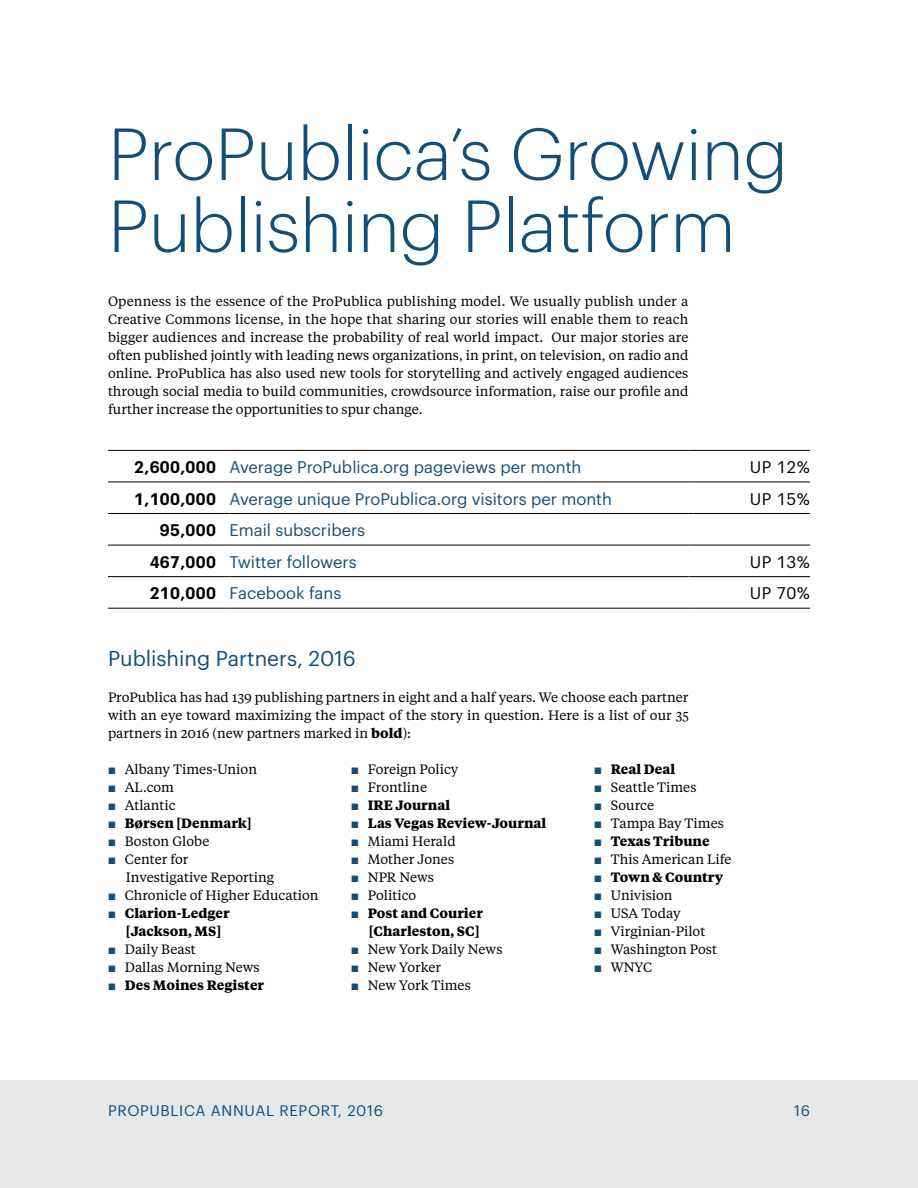
<style>
.page{position:relative;width:918px;height:1188px;background:#fff}
.page>*{position:absolute;margin:0;border:0;box-sizing:border-box;transform-origin:0 0}
.t1{font:300 72px/72px "Graphik";color:#124e7a}
.t2{font:21px "Graphik";color:#124e7a}
.t3{font:16.5px/31.5px "Graphik";color:#124e7a}
.t4{font:16.5px "Graphik";letter-spacing:.02em;color:#000}
.t5{font:15px "Graphik";letter-spacing:.045em;color:#124e7a}
.t6{font:13.5px/18px "Tiempos Text";color:#000;text-align:justify}
.t7{font:700 13.5px/18px "Tiempos Text";color:#000}
.s1{font-weight:600;color:#000}
.s2{font-weight:700}
.s3{font-family:"Tisa Pro";color:#124e7a}
.s4{font-family:"Tisa Pro";font-weight:400;color:#124e7a}
</style>
<div class="page">
<div style="left:0;top:1080px;width:918px;height:108px;background:#e6e7e8"></div>
<hr style="left:108px;top:450px;width:122px;height:1px;background:#000">
<hr style="left:230px;top:450px;width:458px;height:1px;background:#000">
<hr style="left:688px;top:450px;width:122px;height:1px;background:#000">
<hr style="left:108px;top:482px;width:122px;height:1px;background:#000">
<hr style="left:230px;top:482px;width:458px;height:1px;background:#000">
<hr style="left:688px;top:482px;width:122px;height:1px;background:#000">
<hr style="left:108px;top:513px;width:122px;height:1px;background:#000">
<hr style="left:230px;top:513px;width:458px;height:1px;background:#000">
<hr style="left:688px;top:513px;width:122px;height:1px;background:#000">
<hr style="left:108px;top:545px;width:122px;height:1px;background:#000">
<hr style="left:230px;top:545px;width:458px;height:1px;background:#000">
<hr style="left:688px;top:545px;width:122px;height:1px;background:#000">
<hr style="left:108px;top:576px;width:122px;height:1px;background:#000">
<hr style="left:230px;top:576px;width:458px;height:1px;background:#000">
<hr style="left:688px;top:576px;width:122px;height:1px;background:#000">
<hr style="left:108px;top:608px;width:122px;height:1px;background:#000">
<hr style="left:230px;top:608px;width:458px;height:1px;background:#000">
<hr style="left:688px;top:608px;width:122px;height:1px;background:#000">
<h1 class="t1" style="left:108px;top:112px;width:681px">ProPublica’s Growing<br>Publishing Platform</h1>
<p class="t6" style="left:108px;top:292px;width:582px">Openness is the essence of the ProPublica publishing model. We usually publish under a Creative Commons license, in the hope that sharing our stories will enable them to reach bigger audiences and increase the probability of real world impact. Our major stories are often published jointly with leading news organizations, in print, on television, on radio and online. ProPublica has also used new tools for storytelling and actively engaged audiences through social media to build communities, crowdsource information, raise our profile and further increase the opportunities to spur change.</p>
<p class="t3" style="left:134px;top:450px;width:449px"><span class="s1">2,600,000</span> Average ProPublica.org pageviews per month</p>
<p class="t4" style="left:750px;top:455px;width:62px">UP 12%</p>
<p class="t3" style="left:134px;top:481px;width:479px"><span class="s1">1,100,000</span> Average unique ProPublica.org visitors per month</p>
<p class="t4" style="left:750px;top:486px;width:62px">UP 15%</p>
<p class="t3" style="left:150px;top:513px;width:217px;text-indent:10px"><span class="s1">95,000</span> Email subscribers<br><span class="s1">467,000</span> Twitter followers</p>
<p class="t4" style="left:750px;top:549px;width:62px">UP 13%</p>
<p class="t3" style="left:150px;top:576px;width:193px"><span class="s1">210,000</span> Facebook fans</p>
<p class="t4" style="left:750px;top:581px;width:62px">UP 70%</p>
<h2 class="t2" style="left:108px;top:643px;width:249px">Publishing Partners, 2016</h2>
<p class="t6" style="left:108px;top:688px;width:582px">ProPublica has had 139 publishing partners in eight and a half years. We choose each partner with an eye toward maximizing the impact of the story in question. Here is a list of our 35 partners in 2016 (new partners marked in <span class="s2">bold</span>):</p>
<p class="t6" style="left:108px;top:760px;width:151px"><span class="s3">▪</span> Albany Times-Union</p>
<p class="t6" style="left:108px;top:778px;width:68px"><span class="s3">▪</span> AL.com</p>
<p class="t6" style="left:108px;top:796px;width:69px"><span class="s3">▪</span> Atlantic</p>
<p class="t7" style="left:108px;top:813px;width:145px"><span class="s4">▪</span> Børsen [Denmark]</p>
<p class="t6" style="left:108px;top:832px;width:103px"><span class="s3">▪</span> Boston Globe</p>
<p class="t6" style="left:126px;top:850px;width:150px;text-indent:-18px"><span class="s3">▪</span> Center for<br>Investigative Reporting</p>
<p class="t6" style="left:108px;top:886px;width:212px"><span class="s3">▪</span> Chronicle of Higher Education</p>
<p class="t7" style="left:126px;top:903px;width:105px;text-indent:-18px"><span class="s4">▪</span> Clarion-Ledger [Jackson, MS]</p>
<p class="t6" style="left:108px;top:940px;width:89px"><span class="s3">▪</span> Daily Beast</p>
<p class="t6" style="left:108px;top:958px;width:153px"><span class="s3">▪</span> Dallas Morning News</p>
<p class="t7" style="left:108px;top:975px;width:158px"><span class="s4">▪</span> Des Moines Register</p>
<p class="t6" style="left:351px;top:760px;width:109px"><span class="s3">▪</span> Foreign Policy</p>
<p class="t6" style="left:351px;top:778px;width:78px"><span class="s3">▪</span> Frontline</p>
<p class="t7" style="left:351px;top:795px;width:101px"><span class="s4">▪</span> IRE Journal</p>
<p class="t7" style="left:351px;top:813px;width:197px"><span class="s4">▪</span> Las Vegas Review-Journal</p>
<p class="t6" style="left:351px;top:832px;width:106px"><span class="s3">▪</span> Miami Herald</p>
<p class="t6" style="left:351px;top:850px;width:105px"><span class="s3">▪</span> Mother Jones</p>
<p class="t6" style="left:351px;top:868px;width:85px"><span class="s3">▪</span> NPR News</p>
<p class="t6" style="left:351px;top:886px;width:67px"><span class="s3">▪</span> Politico</p>
<p class="t7" style="left:351px;top:903px;width:134px;text-align:right"><span class="s4">▪</span> Post and Courier [Charleston, SC]</p>
<p class="t6" style="left:351px;top:940px;width:153px"><span class="s3">▪</span> New York Daily News</p>
<p class="t6" style="left:351px;top:958px;width:91px"><span class="s3">▪</span> New Yorker</p>
<p class="t6" style="left:351px;top:975px;width:121px"><span class="s3">▪</span> New York Times</p>
<p class="t7" style="left:594px;top:759px;width:83px"><span class="s4">▪</span> Real Deal</p>
<p class="t6" style="left:594px;top:777px;width:104px"><span class="s3">▪</span> Seattle Times</p>
<p class="t6" style="left:594px;top:795px;width:62px"><span class="s3">▪</span> Source</p>
<p class="t6" style="left:594px;top:813px;width:132px"><span class="s3">▪</span> Tampa Bay Times</p>
<p class="t7" style="left:594px;top:831px;width:117px"><span class="s4">▪</span> Texas Tribune</p>
<p class="t6" style="left:594px;top:849px;width:139px"><span class="s3">▪</span> This American Life</p>
<p class="t7" style="left:594px;top:867px;width:131px"><span class="s4">▪</span> Town &amp; Country</p>
<p class="t6" style="left:594px;top:885px;width:80px"><span class="s3">▪</span> Univision</p>
<p class="t6" style="left:594px;top:903px;width:88px"><span class="s3">▪</span> USA Today</p>
<p class="t6" style="left:594px;top:921px;width:113px"><span class="s3">▪</span> Virginian-Pilot</p>
<p class="t6" style="left:594px;top:939px;width:125px"><span class="s3">▪</span> Washington Post</p>
<p class="t6" style="left:594px;top:957px;width:60px"><span class="s3">▪</span> WNYC</p>
<p class="t5" style="left:108px;top:1099px;width:277px">PROPUBLICA ANNUAL REPORT, 2016</p>
<p class="t5" style="left:794px;top:1099px;width:17px">16</p>
</div>
